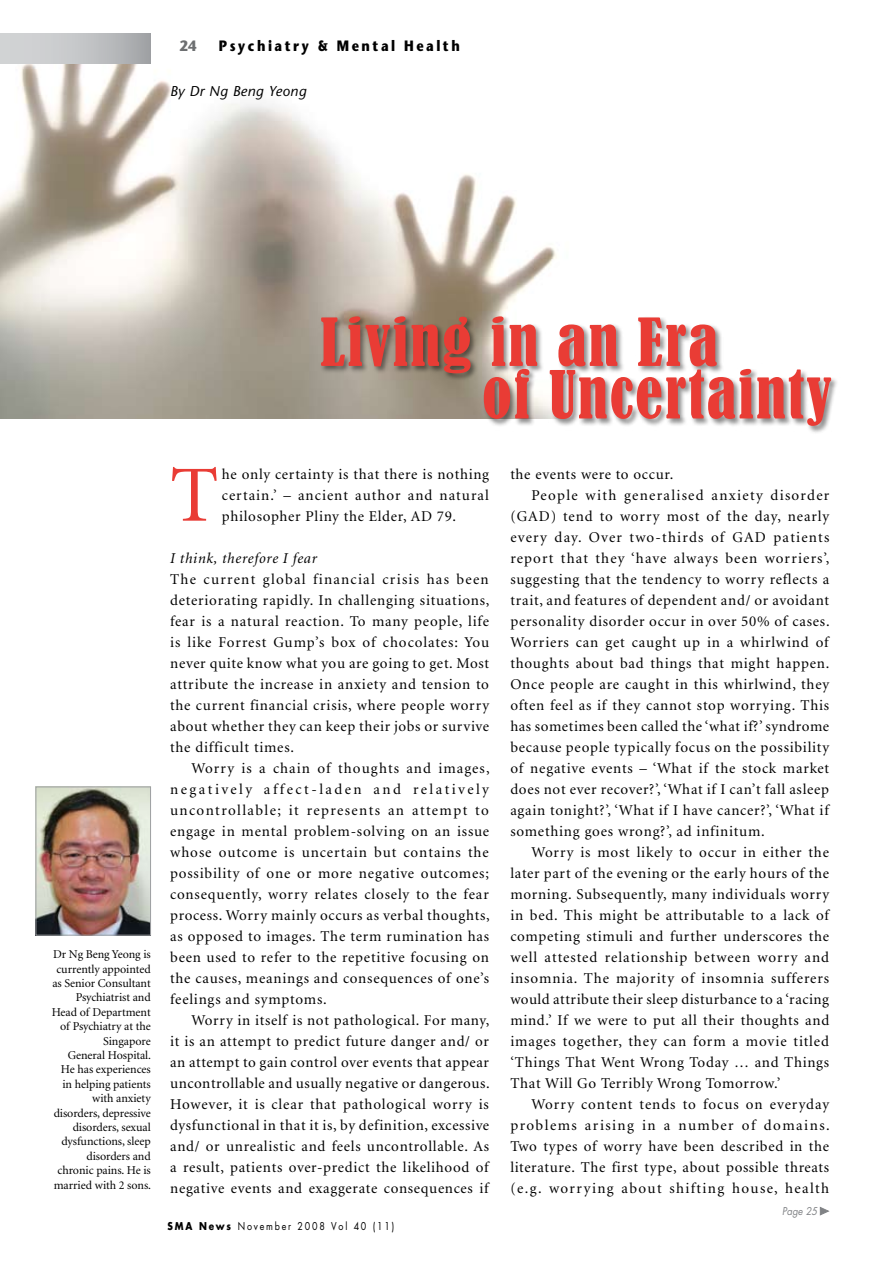
<style>
.page{position:relative;width:893px;height:1263px;background:#fff}
.page>*{position:absolute;margin:0;border:0;box-sizing:border-box;transform-origin:0 0}
.t1{font:79.65px "Minion";color:#e93c35}
.t2{font:condensed 61.5px/52.5px "Bernard";letter-spacing:.03em;color:#e93c35}
.t3{font:15px/21px "Minion";letter-spacing:.05em;color:#000;text-align:justify}
.t4{font:15px "Minion";letter-spacing:.03em;color:#000}
.t5{font:15px "Minion";letter-spacing:.075em;color:#000}
.t6{font:15px "Minion";letter-spacing:.09em;color:#000}
.t7{font:15px "Minion";letter-spacing:.085em;color:#000}
.t8{font:15px "Minion";letter-spacing:.08em;color:#000}
.t9{font:15px "Minion";letter-spacing:.095em;color:#000}
.t10{font:700 15px "Stone Sans";letter-spacing:.2em;color:#000;scale:.85 1}
.t11{font:italic 15px "Minion";letter-spacing:.045em;color:#000}
.t12{font:700 15px "Stone Sans";color:#6d6f71;scale:.9 1}
.t13{font:italic 14.25px "Stone Sans";letter-spacing:.03em;color:#000}
.t14{font:12px/14.4px "Minion";letter-spacing:-.005em;color:#000;text-align:right}
.t15{font:10.5px "Futura";letter-spacing:.2em;color:#000;scale:.85 1}
.t16{font:italic 10.5px "Futura";color:#808285;scale:.9 1}
.s1{font-weight:700}
</style>
<div class="page">
<img style="left:0;top:33px;width:557px;height:386px">
<div style="left:0;top:34px;width:151px;height:29px;background:linear-gradient(to right,#dadcdd,#a8aaad)"></div>
<svg style="left:820px;top:1207px;width:9px;height:9px"></svg>
<div style="left:319px;top:315px;width:574px;height:141px;background:#000;opacity:.45"></div>
<img style="left:38px;top:789px;width:111px;height:144px">
<div style="left:36px;top:787px;width:115px;height:148px;border:1px solid #9d9fa2"></div>
<p class="t12" style="left:180px;top:37px;width:20px">24</p>
<p class="t10" style="left:219px;top:37px;width:285px">Psychiatry &amp; Mental Health</p>
<p class="t13" style="left:170px;top:82px;width:138px">By Dr Ng Beng Yeong</p>
<p class="t14" style="left:52px;top:948px;width:101px">Dr Ng Beng Yeong is currently appointed as Senior Consultant<br>Psychiatrist and<br>Head of Department of Psychiatry at the<br>Singapore<br>General Hospital.<br>He has experiences in helping patients with anxiety disorders, depressive disorders, sexual dysfunctions, sleep disorders and chronic pains. He is married with 2 sons.</p>
<h2 class="t2" style="left:482px;top:317px;width:351px;text-indent:-162px">Living in an Era<br>of Uncertainty</h2>
<h1 class="t1" style="left:170px;top:456px;width:50px">T</h1>
<p class="t3" style="left:222px;top:464px;width:269px">he only certainty is that there is nothing certain.’ – ancient author and natural philosopher Pliny the Elder, AD 79.</p>
<p class="t11" style="left:170px;top:550px;width:148px">I think, therefore I fear</p>
<p class="t3" style="left:170px;top:569px;width:321px">The current global financial crisis has been deteriorating rapidly. In challenging situations, fear is a natural reaction. To many people, life is like Forrest Gump’s box of chocolates: You never quite know what you are going to get. Most attribute the increase in anxiety and tension to the current financial crisis, where people worry about whether they can keep their jobs or survive the difficult times.</p>
<p class="t3" style="left:170px;top:758px;width:321px;text-indent:21px">Worry is a chain of thoughts and images, negatively affect-laden and relatively uncontrollable; it represents an attempt to engage in mental problem-solving on an issue whose outcome is uncertain but contains the possibility of one or more negative outcomes; consequently, worry relates closely to the fear process. Worry mainly occurs as verbal thoughts, as opposed to images. The term rumination has been used to refer to the repetitive focusing on the causes, meanings and consequences of one’s feelings and symptoms.</p>
<p class="t3" style="left:170px;top:1010px;width:321px;text-indent:21px">Worry in itself is not pathological. For many, it is an attempt to predict future danger and/ or an attempt to gain control over events that appear uncontrollable and usually negative or dangerous.<br>However, it is clear that pathological worry is dysfunctional in that it is, by definition, excessive and/ or unrealistic and feels uncontrollable. As a result, patients over-predict the likelihood of negative events and exaggerate consequences if</p>
<p class="t15" style="left:168px;top:1219px;width:268px"><span class="s1">SMA News</span> November 2008 Vol 40 (11)</p>
<p class="t3" style="left:510px;top:464px;width:165px">the events were to occur.</p>
<p class="t7" style="left:532px;top:487px;width:299px">People with generalised anxiety disorder</p>
<p class="t3" style="left:510px;top:506px;width:320px">(GAD) tend to worry most of the day, nearly</p>
<p class="t8" style="left:510px;top:529px;width:321px">every day. Over two-thirds of GAD patients</p>
<p class="t5" style="left:510px;top:550px;width:321px">report that they ‘have always been worriers’,</p>
<p class="t3" style="left:510px;top:569px;width:320px">suggesting that the tendency to worry reflects a</p>
<p class="t3" style="left:510px;top:590px;width:320px">trait, and features of dependent and/ or avoidant</p>
<p class="t3" style="left:510px;top:611px;width:321px">personality disorder occur in over 50% of cases.</p>
<p class="t3" style="left:510px;top:632px;width:320px">Worriers can get caught up in a whirlwind of</p>
<p class="t3" style="left:510px;top:653px;width:321px">thoughts about bad things that might happen.</p>
<p class="t3" style="left:510px;top:674px;width:320px">Once people are caught in this whirlwind, they</p>
<p class="t3" style="left:510px;top:695px;width:320px">often feel as if they cannot stop worrying. This</p>
<p class="t3" style="left:510px;top:716px;width:320px">has sometimes been called the ‘what if?’ syndrome</p>
<p class="t3" style="left:510px;top:737px;width:320px">because people typically focus on the possibility</p>
<p class="t3" style="left:510px;top:758px;width:320px">of negative events – ‘What if the stock market</p>
<p class="t3" style="left:510px;top:779px;width:320px">does not ever recover?’, ‘What if I can’t fall asleep</p>
<p class="t3" style="left:510px;top:800px;width:320px">again tonight?’, ‘What if I have cancer?’, ‘What if</p>
<p class="t3" style="left:510px;top:821px;width:256px">something goes wrong?’, ad infinitum.</p>
<p class="t3" style="left:532px;top:842px;width:299px">Worry is most likely to occur in either the</p>
<p class="t3" style="left:510px;top:863px;width:320px">later part of the evening or the early hours of the</p>
<p class="t3" style="left:510px;top:884px;width:320px">morning. Subsequently, many individuals worry</p>
<p class="t3" style="left:510px;top:905px;width:320px">in bed. This might be attributable to a lack of</p>
<p class="t3" style="left:510px;top:926px;width:320px">competing stimuli and further underscores the</p>
<p class="t3" style="left:510px;top:947px;width:320px">well attested relationship between worry and</p>
<p class="t3" style="left:510px;top:968px;width:320px">insomnia. The majority of insomnia sufferers</p>
<p class="t4" style="left:510px;top:991px;width:320px">would attribute their sleep disturbance to a ‘racing</p>
<p class="t3" style="left:510px;top:1010px;width:320px">mind.’ If we were to put all their thoughts and</p>
<p class="t3" style="left:510px;top:1031px;width:320px">images together, they can form a movie titled</p>
<p class="t3" style="left:510px;top:1052px;width:320px">‘Things That Went Wrong Today … and Things</p>
<p class="t3" style="left:510px;top:1073px;width:272px">That Will Go Terribly Wrong Tomorrow.’</p>
<p class="t3" style="left:532px;top:1094px;width:299px">Worry content tends to focus on everyday</p>
<p class="t9" style="left:510px;top:1117px;width:321px">problems arising in a number of domains.</p>
<p class="t3" style="left:510px;top:1136px;width:320px">Two types of worry have been described in the</p>
<p class="t3" style="left:510px;top:1157px;width:320px">literature. The first type, about possible threats</p>
<p class="t6" style="left:510px;top:1180px;width:320px">(e.g. worrying about shifting house, health</p>
<p class="t16" style="left:782px;top:1204px;width:41px">Page 25</p>
</div>
